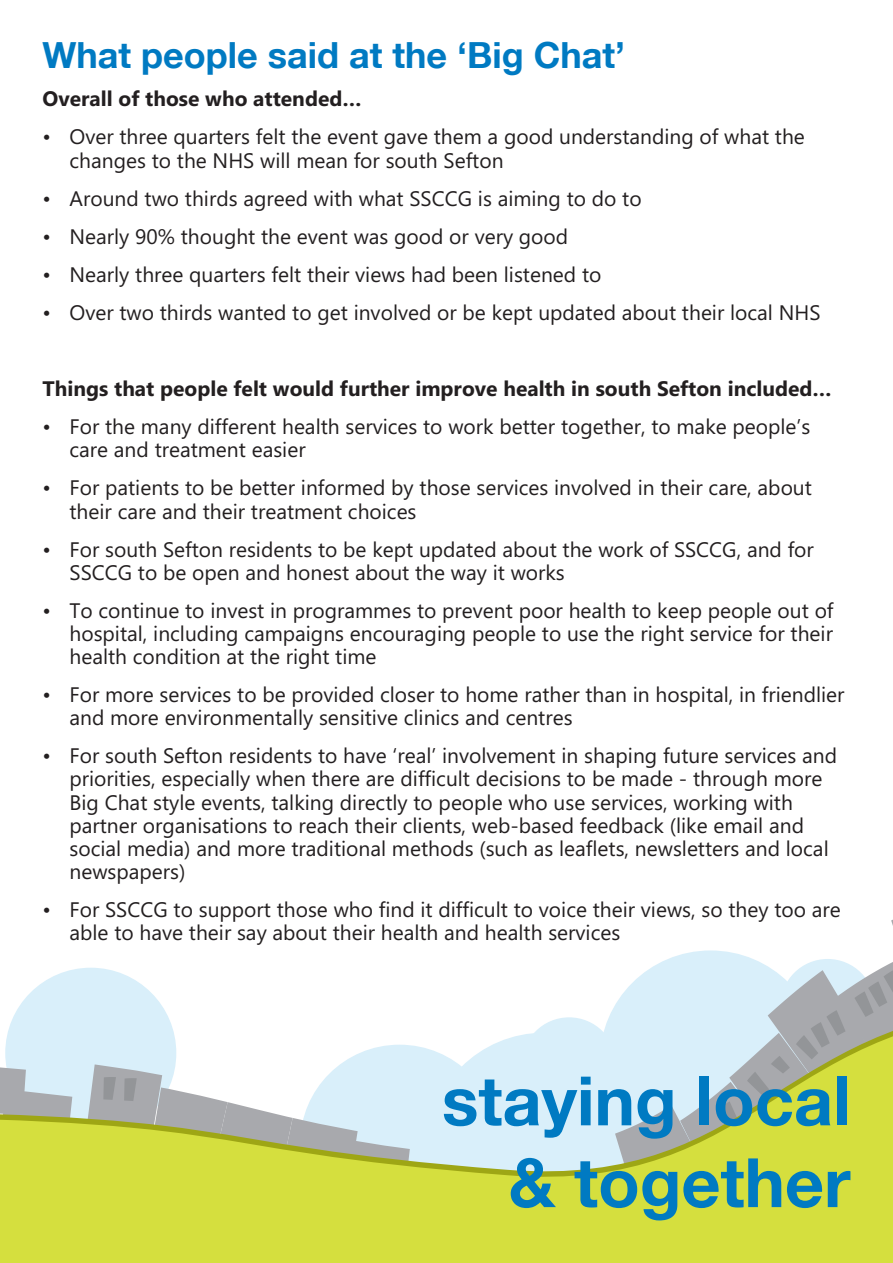
<style>
.page{position:relative;width:893px;height:1263px;background:#fff}
.page>*{position:absolute;margin:0;border:0;box-sizing:border-box;transform-origin:0 0}
.t1{font:700 36px "Helvetica Neue LT";color:#007ac2}
.t2{font:21px/23.1px "Microsoft Phags Pa";color:#231f20}
.t3{font:700 21px "Microsoft Phags Pa";color:#231f20}
</style>
<div class="page">
<div style="left:5px;top:968px;width:171px;height:170px;background:#d9effa;border-radius:50%"></div>
<svg style="left:0;top:1011px;width:893px;height:252px;fill:#d5df3e"></svg>
<svg style="left:444px;top:919px;width:449px;height:301px"></svg>
<h1 class="t1" style="left:43px;top:33px;width:584px">What people said at the ‘Big Chat’</h1>
<p class="t3" style="left:43px;top:84px;width:320px">Overall of those who attended…</p>
<p class="t2" style="left:70px;top:124px;width:737px;text-indent:-27px">• Over three quarters felt the event gave them a good understanding of what the changes to the NHS will mean for south Sefton</p>
<p class="t2" style="left:43px;top:186px;width:601px">• Around two thirds agreed with what SSCCG is aiming to do to</p>
<p class="t2" style="left:43px;top:224px;width:527px">• Nearly 90% thought the event was good or very good</p>
<p class="t2" style="left:43px;top:262px;width:560px">• Nearly three quarters felt their views had been listened to</p>
<p class="t2" style="left:43px;top:300px;width:779px">• Over two thirds wanted to get involved or be kept updated about their local NHS</p>
<p class="t3" style="left:43px;top:374px;width:791px">Things that people felt would further improve health in south Sefton included…</p>
<p class="t2" style="left:70px;top:414px;width:742px;text-indent:-27px">• For the many different health services to work better together, to make people’s care and treatment easier</p>
<p class="t2" style="left:70px;top:475px;width:744px;text-indent:-27px">• For patients to be better informed by those services involved in their care, about their care and their treatment choices</p>
<p class="t2" style="left:70px;top:537px;width:746px;text-indent:-27px">• For south Sefton residents to be kept updated about the work of SSCCG, and for<br>SSCCG to be open and honest about the way it works</p>
<p class="t2" style="left:70px;top:598px;width:765px;text-align:justify;text-indent:-27px">• To continue to invest in programmes to prevent poor health to keep people out of hospital, including campaigns encouraging people to use the right service for their health condition at the right time</p>
<p class="t2" style="left:70px;top:682px;width:777px;text-indent:-27px">• For more services to be provided closer to home rather than in hospital, in friendlier and more environmentally sensitive clinics and centres</p>
<p class="t2" style="left:70px;top:743px;width:769px;text-indent:-27px">• For south Sefton residents to have ‘real’ involvement in shaping future services and priorities, especially when there are difficult decisions to be made - through more Big Chat style events, talking directly to people who use services, working with partner organisations to reach their clients, web-based feedback (like email and social media) and more traditional methods (such as leaflets, newsletters and local newspapers)</p>
<p class="t2" style="left:70px;top:897px;width:773px;text-indent:-27px">• For SSCCG to support those who find it difficult to voice their views, so they too are able to have their say about their health and health services</p>
</div>
